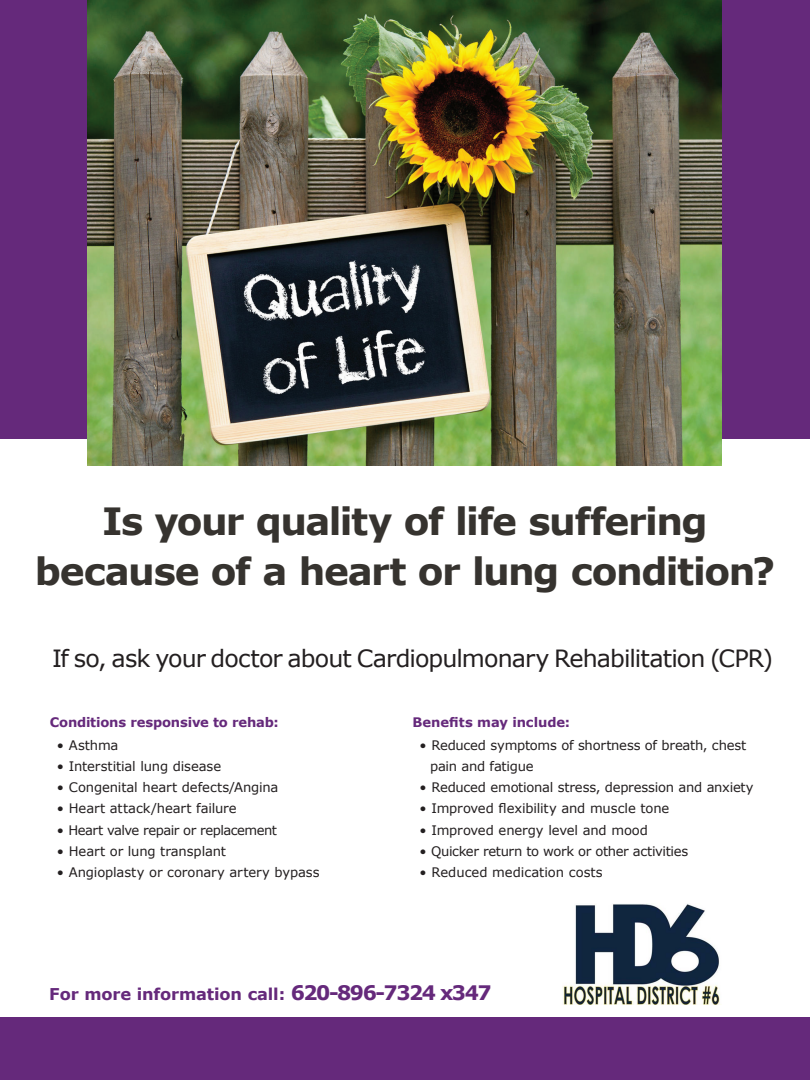
<style>
.page{position:relative;width:810px;height:1080px;background:#fff}
.page>*{position:absolute;margin:0;border:0;box-sizing:border-box;transform-origin:0 0}
.t1{font:700 37.5px/50px "Verdana";letter-spacing:-.04em;color:#36332f;text-align:center}
.t2{font:23.75px "Verdana";letter-spacing:-.035em;color:#231f20}
.t3{font:700 16.25px "Verdana";letter-spacing:-.01em;color:#65297b}
.t4{font:13.12px/21.2px "Verdana";letter-spacing:-.015em;color:#231f20}
.t5{font:700 13.12px "Verdana";letter-spacing:-.01em;color:#65297b}
.t6{font:13.12px "Verdana";letter-spacing:-.04em;color:#231f20}
.s1{font-size:20px}
</style>
<div class="page">
<div style="left:0;top:0;width:810px;height:439px;background:#65297b"></div>
<img style="left:563px;top:904px;width:157px;height:100px">
<div style="left:0;top:1017px;width:810px;height:63px;background:#65297b"></div>
<img style="left:87px;top:0;width:634px;height:466px">
<h1 class="t1" style="left:35px;top:496px;width:742px">Is your quality of life suffering because of a heart or lung condition?</h1>
<h2 class="t2" style="left:52px;top:642px;width:723px">If so, ask your doctor about Cardiopulmonary Rehabilitation (CPR)</h2>
<p class="t5" style="left:50px;top:713px;width:230px">Conditions responsive to rehab:</p>
<p class="t4" style="left:57px;top:734px;width:63px">• Asthma</p>
<p class="t4" style="left:57px;top:755px;width:166px">• Interstitial lung disease</p>
<p class="t4" style="left:57px;top:777px;width:223px">• Congenital heart defects/Angina</p>
<p class="t4" style="left:57px;top:798px;width:182px">• Heart attack/heart failure</p>
<p class="t6" style="left:57px;top:821px;width:222px">• Heart valve repair or replacement</p>
<p class="t4" style="left:57px;top:840px;width:171px">• Heart or lung transplant</p>
<p class="t4" style="left:57px;top:862px;width:264px">• Angioplasty or coronary artery bypass</p>
<p class="t5" style="left:413px;top:713px;width:159px">Benefits may include:</p>
<p class="t4" style="left:430px;top:734px;width:318px;text-indent:-11px">• Reduced symptoms of shortness of breath, chest pain and fatigue</p>
<p class="t4" style="left:419px;top:777px;width:336px">• Reduced emotional stress, depression and anxiety</p>
<p class="t4" style="left:419px;top:798px;width:251px">• Improved flexibility and muscle tone</p>
<p class="t4" style="left:419px;top:819px;width:230px">• Improved energy level and mood</p>
<p class="t4" style="left:419px;top:840px;width:270px">• Quicker return to work or other activities</p>
<p class="t4" style="left:419px;top:862px;width:185px">• Reduced medication costs</p>
<p class="t3" style="left:49px;top:982px;width:444px">For more information call: <span class="s1">620-896-7324 x347</span></p>
</div>
